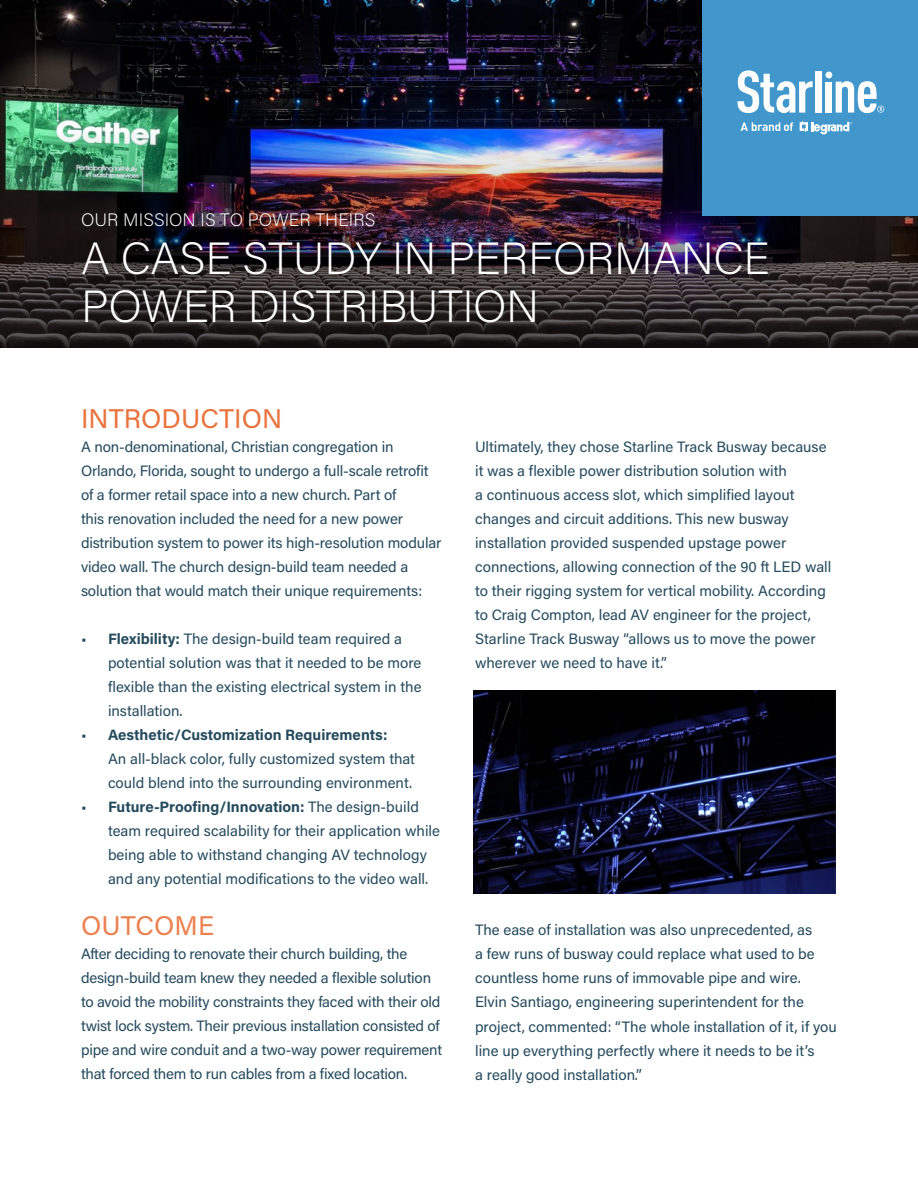
<style>
.page{position:relative;width:918px;height:1188px;background:#fff}
.page>*{position:absolute;margin:0;border:0;box-sizing:border-box;transform-origin:0 0}
.t1{font:200 45px/48px "Acumin Pro";letter-spacing:-.01em;color:#fff}
.t2{font:27px "Acumin Pro";color:#ea733d}
.t3{font:27px "Acumin Pro";letter-spacing:.005em;color:#ec8150}
.t4{font:200 18px "Acumin Pro";color:#fff}
.t5{font:15px/24px "Acumin Pro";letter-spacing:-.005em;color:#254a5d}
.s1{font-weight:700}
</style>
<div class="page">
<img style="left:0;top:0;width:702px;height:120px">
<img style="left:0;top:120px;width:918px;height:228px">
<div style="left:702px;top:0;width:216px;height:216px;background:#4197cb"></div>
<svg style="left:800px;top:121px;width:52px;height:13px"></svg>
<svg style="left:740px;top:122px;width:53px;height:9px"></svg>
<svg style="left:738px;top:70px;width:75px;height:43px"></svg>
<div style="left:816px;top:71px;width:6px;height:42px;background:#fff"></div>
<div style="left:826px;top:82px;width:6px;height:31px;background:#fff"></div>
<div style="left:825px;top:72px;width:7px;height:6px;background:#fff;border-radius:50%"></div>
<svg style="left:836px;top:81px;width:48px;height:32px"></svg>
<div style="left:59px;top:189px;width:731px;height:158px;background:#000;opacity:.75"></div>
<img style="left:474px;top:690px;width:361px;height:204px">
<p class="t4" style="left:81px;top:207px;width:296px">OUR MISSION IS TO POWER THEIRS</p>
<h1 class="t1" style="left:81px;top:233px;width:690px">A CASE STUDY IN PERFORMANCE<br>POWER DISTRIBUTION</h1>
<h2 class="t2" style="left:81px;top:400px;width:203px">INTRODUCTION</h2>
<p class="t5" style="left:81px;top:434px;width:362px">A non-denominational, Christian congregation in Orlando, Florida, sought to undergo a full-scale retrofit of a former retail space into a new church. Part of<br>this renovation included the need for a new power distribution system to power its high-resolution modular video wall. The church design-build team needed a solution that would match their unique requirements:</p>
<p class="t5" style="left:108px;top:626px;width:315px;text-indent:-27px">• <span class="s1">Flexibility:</span> The design-build team required a potential solution was that it needed to be more flexible than the existing electrical system in the installation.</p>
<p class="t5" style="left:108px;top:722px;width:309px;text-indent:-27px">• <span class="s1">Aesthetic/Customization Requirements:<br></span>An all-black color, fully customized system that could blend into the surrounding environment.</p>
<p class="t5" style="left:108px;top:794px;width:333px;text-indent:-27px">• <span class="s1">Future-Proofing/Innovation:</span> The design-build team required scalability for their application while being able to withstand changing AV technology and any potential modifications to the video wall.</p>
<h2 class="t3" style="left:81px;top:907px;width:135px">OUTCOME</h2>
<p class="t5" style="left:81px;top:941px;width:363px">After deciding to renovate their church building, the design-build team knew they needed a flexible solution to avoid the mobility constraints they faced with their old twist lock system. Their previous installation consisted of pipe and wire conduit and a two-way power requirement that forced them to run cables from a fixed location.</p>
<p class="t5" style="left:475px;top:434px;width:358px">Ultimately, they chose Starline Track Busway because it was a flexible power distribution solution with<br>a continuous access slot, which simplified layout changes and circuit additions. This new busway installation provided suspended upstage power connections, allowing connection of the 90 ft LED wall to their rigging system for vertical mobility. According to Craig Compton, lead AV engineer for the project, Starline Track Busway “allows us to move the power wherever we need to have it.”</p>
<p class="t5" style="left:475px;top:917px;width:363px">The ease of installation was also unprecedented, as<br>a few runs of busway could replace what used to be countless home runs of immovable pipe and wire.<br>Elvin Santiago, engineering superintendent for the project, commented: “The whole installation of it, if you line up everything perfectly where it needs to be it’s<br>a really good installation.”</p>
</div>
